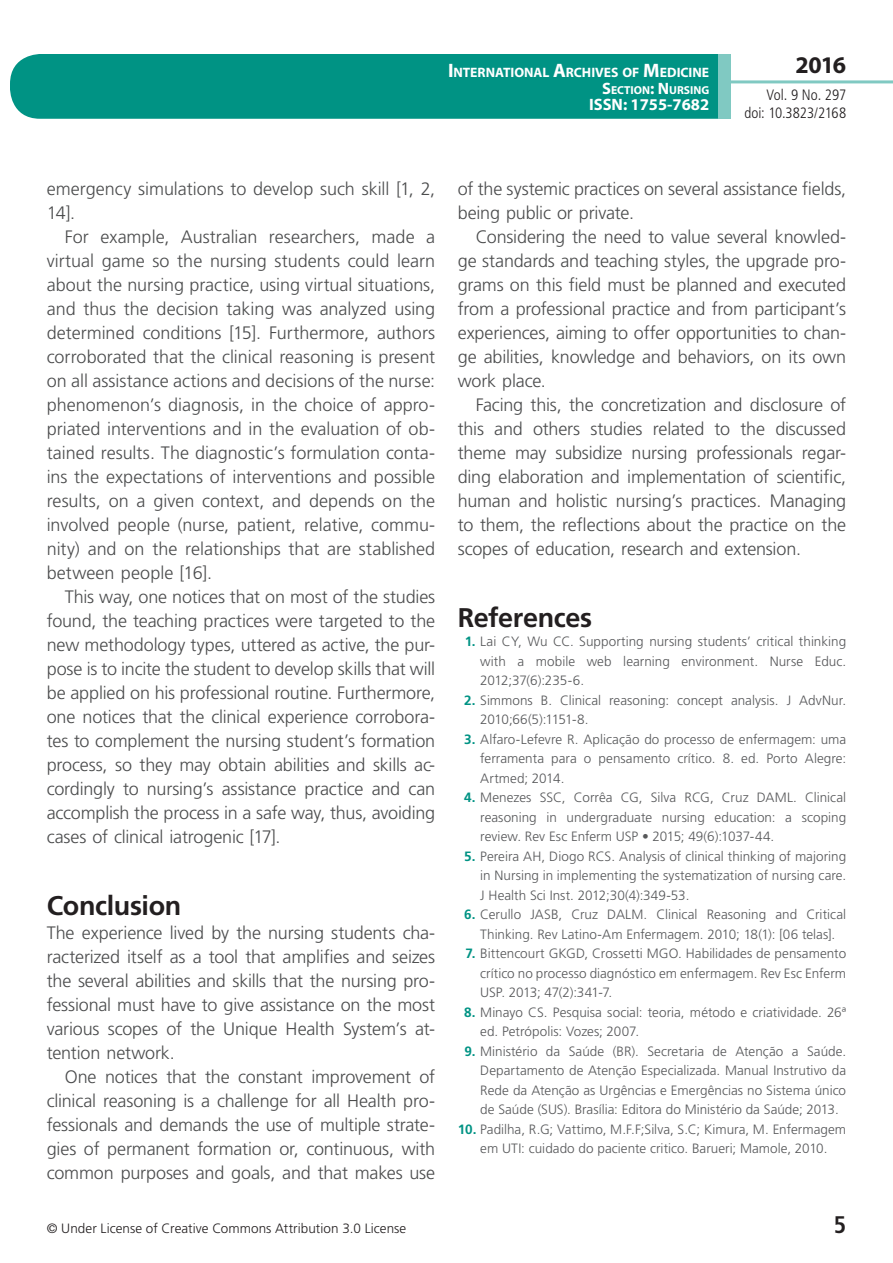
<style>
.page{position:relative;width:893px;height:1263px;background:#fff}
.page>*{position:absolute;margin:0;border:0;box-sizing:border-box;transform-origin:0 0}
.t1{font:700 27px "Frutiger LT Std";letter-spacing:-.015em;color:#231f20}
.t2{font:700 24px "Myriad Pro";color:#231f20}
.t3{font:700 condensed 24px "Frutiger LT Std";color:#231f20}
.t4{font:300 18px/24px "Frutiger LT Std";letter-spacing:-.01em;color:#4b4c4d;text-align:justify}
.t5{font:700 16.5px "Myriad Pro";color:#fff}
.t6{font:300 condensed 15px/18px "Frutiger LT Std";color:#231f20;text-align:right}
.t7{font:700 13.65px "Myriad Pro";letter-spacing:-.005em;color:#fff}
.t8{font:300 13.5px/19.5px "Frutiger LT Std";color:#57585a;text-align:justify}
.t9{font:300 13.5px "Frutiger LT Std";letter-spacing:.005em;color:#231f20}
.t10{font:700 11.55px "Myriad Pro";color:#fff}
.s1{font-size:19.5px}
.s2{font-size:16.5px}
.s3{font-weight:700;color:#009384}
</style>
<div class="page">
<div style="left:10px;top:54px;width:775px;height:65px;background:#009384;border-radius:30px"></div>
<div style="left:732px;top:0;width:161px;height:157px;background:#fff"></div>
<hr style="left:730px;top:80px;width:163px;height:3px;background:#80c9c2">
<div style="left:718px;top:54px;width:13px;height:65px;background:#80c9c2"></div>
<p class="t7" style="left:448px;top:64px;width:263px"><span class="s1">I</span>NTERNATIONAL <span class="s1">A</span>RCHIVES OF <span class="s1">M</span>EDICINE</p>
<p class="t10" style="left:602px;top:82px;width:109px"><span class="s2">S</span>ECTION<span class="s2">: N</span> URSING</p>
<p class="t5" style="left:589px;top:94px;width:122px">ISSN: 1755-7682</p>
<h2 class="t2" style="left:795px;top:49px;width:52px">2016</h2>
<p class="t6" style="left:744px;top:86px;width:103px">Vol. 9 No. 297 doi: 10.3823/2168</p>
<p class="t4" style="left:47px;top:177px;width:390px">emergency simulations to develop such skill [1, 2,<br>14].</p>
<p class="t4" style="left:47px;top:225px;width:390px;text-indent:18px">For example, Australian researchers, made a virtual game so the nursing students could learn about the nursing practice, using virtual situations, and thus the decision taking was analyzed using determined conditions [15]. Furthermore, authors corroborated that the clinical reasoning is present on all assistance actions and decisions of the nurse: phenomenon’s diagnosis, in the choice of appro&shy;priated interventions and in the evaluation of ob&shy;tained results. The diagnostic’s formulation conta&shy;ins the expectations of interventions and possible results, on a given context, and depends on the involved people (nurse, patient, relative, commu&shy;nity) and on the relationships that are stablished between people [16].</p>
<p class="t4" style="left:47px;top:585px;width:390px;text-indent:18px">This way, one notices that on most of the studies found, the teaching practices were targeted to the new methodology types, uttered as active, the pur&shy;pose is to incite the student to develop skills that will be applied on his professional routine. Furthermore, one notices that the clinical experience corrobora&shy;tes to complement the nursing student’s formation process, so they may obtain abilities and skills ac&shy;cordingly to nursing’s assistance practice and can accomplish the process in a safe way, thus, avoiding cases of clinical iatrogenic [17].</p>
<h1 class="t1" style="left:47px;top:890px;width:136px">Conclusion</h1>
<p class="t4" style="left:47px;top:921px;width:390px">The experience lived by the nursing students cha&shy;racterized itself as a tool that amplifies and seizes the several abilities and skills that the nursing pro&shy;fessional must have to give assistance on the most various scopes of the Unique Health System’s at&shy;tention network.</p>
<p class="t4" style="left:47px;top:1065px;width:390px;text-indent:18px">One notices that the constant improvement of clinical reasoning is a challenge for all Health pro&shy;fessionals and demands the use of multiple strate&shy;gies of permanent formation or, continuous, with common purposes and goals, and that makes use</p>
<p class="t4" style="left:458px;top:177px;width:390px">of the systemic practices on several assistance fields, being public or private.</p>
<p class="t4" style="left:458px;top:225px;width:390px;text-indent:18px">Considering the need to value several knowled&shy;ge standards and teaching styles, the upgrade pro&shy;grams on this field must be planned and executed from a professional practice and from participant’s experiences, aiming to offer opportunities to chan&shy;ge abilities, knowledge and behaviors, on its own work place.</p>
<p class="t4" style="left:458px;top:393px;width:390px;text-indent:18px">Facing this, the concretization and disclosure of this and others studies related to the discussed theme may subsidize nursing professionals regar&shy;ding elaboration and implementation of scientific, human and holistic nursing’s practices. Managing to them, the reflections about the practice on the scopes of education, research and extension.</p>
<h1 class="t1" style="left:458px;top:602px;width:136px">References</h1>
<p class="t8" style="left:480px;top:632px;width:367px;text-indent:-16px"><span class="s3">1.</span> Lai CY, Wu CC. Supporting nursing students’ critical thinking with a mobile web learning environment. Nurse Educ.<br>2012;37(6):235-6.</p>
<p class="t8" style="left:480px;top:691px;width:367px;text-indent:-16px"><span class="s3">2.</span> Simmons B. Clinical reasoning: concept analysis. J AdvNur.<br>2010;66(5):1151-8.</p>
<p class="t8" style="left:480px;top:730px;width:367px;text-indent:-16px"><span class="s3">3.</span> Alfaro-Lefevre R. Aplicação do processo de enfermagem: uma ferramenta para o pensamento crítico. 8. ed. Porto Alegre:<br>Artmed; 2014.</p>
<p class="t8" style="left:480px;top:788px;width:367px;text-indent:-16px"><span class="s3">4.</span> Menezes SSC, Corrêa CG, Silva RCG, Cruz DAML. Clinical reasoning in undergraduate nursing education: a scoping review. Rev Esc Enferm USP • 2015; 49(6):1037-44.</p>
<p class="t8" style="left:480px;top:847px;width:367px;text-indent:-16px"><span class="s3">5.</span> Pereira AH, Diogo RCS. Analysis of clinical thinking of majoring in Nursing in implementing the systematization of nursing care.<br>J Health Sci Inst. 2012;30(4):349-53.</p>
<p class="t8" style="left:464px;top:905px;width:383px;text-align:center"><span class="s3">6.</span> Cerullo JASB, Cruz DALM. Clinical Reasoning and Critical<br>Thinking. Rev Latino-Am Enfermagem. 2010; 18(1): [06 telas].</p>
<p class="t8" style="left:480px;top:944px;width:367px;text-indent:-15px"><span class="s3">7.</span> Bittencourt GKGD, Crossetti MGO. Habilidades de pensamento crítico no processo diagnóstico em enfermagem. Rev Esc Enferm USP. 2013; 47(2):341-7.</p>
<p class="t8" style="left:480px;top:1002px;width:367px;text-indent:-16px"><span class="s3">8.</span> Minayo CS. Pesquisa social: teoria, método e criatividade. 26ª ed. Petrópolis: Vozes; 2007.</p>
<p class="t8" style="left:480px;top:1041px;width:367px;text-indent:-16px"><span class="s3">9.</span> Ministério da Saúde (BR). Secretaria de Atenção a Saúde.<br>Departamento de Atenção Especializada. Manual Instrutivo da Rede da Atenção as Urgências e Emergências no Sistema único de Saúde (SUS). Brasília: Editora do Ministério da Saúde; 2013.</p>
<p class="t8" style="left:458px;top:1119px;width:390px;text-align:center"><span class="s3">10.</span> Padilha, R.G; Vattimo, M.F.F;Silva, S.C; Kimura, M. Enfermagem em UTI: cuidado do paciente critico. Barueri; Mamole, 2010.</p>
<p class="t9" style="left:47px;top:1220px;width:361px">© Under License of Creative Commons Attribution 3.0 License</p>
<h2 class="t3" style="left:834px;top:1210px;width:14px">5</h2>
</div>
